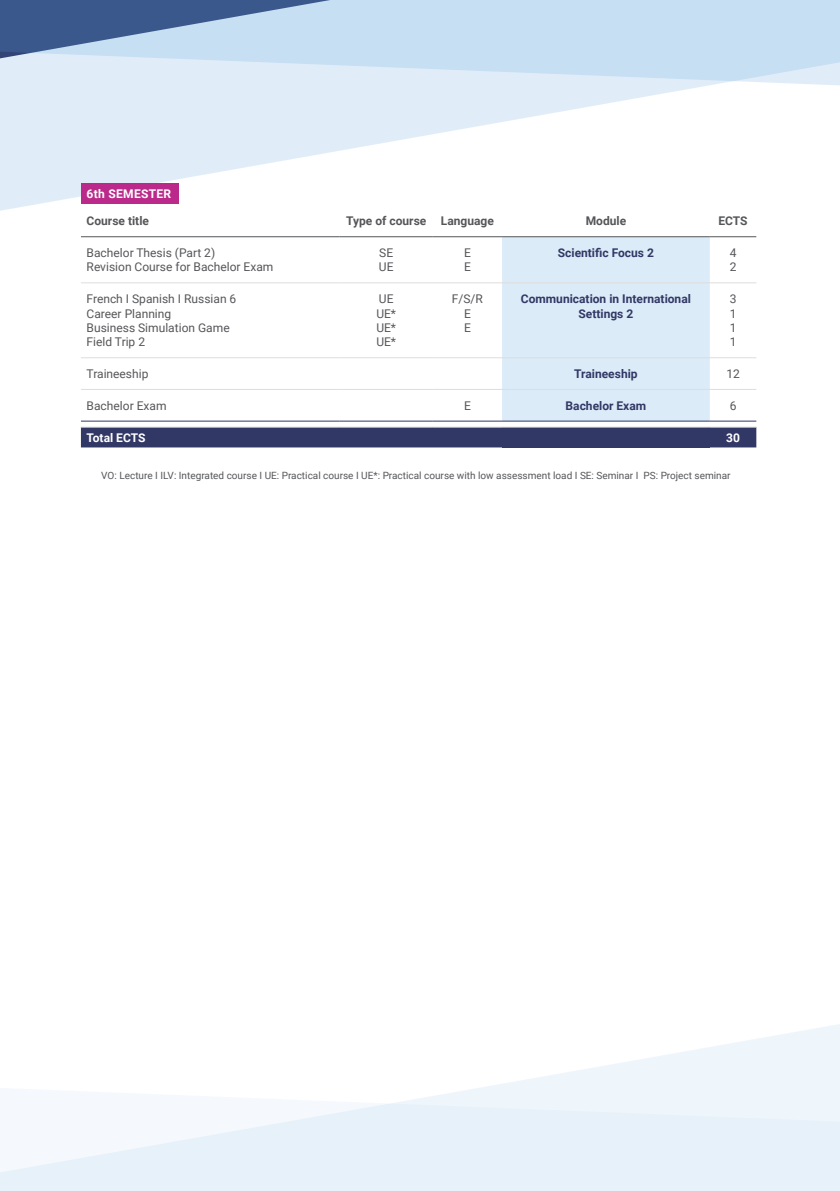
<style>
.page{position:relative;width:840px;height:1191px;background:#fff}
.page>*{position:absolute;margin:0;border:0;box-sizing:border-box;transform-origin:0 0}
.t1{font:12px/14.4px "Roboto";color:#555659}
.t2{font:700 12px/14.4px "Roboto";color:#323866;text-align:center}
.t3{font:700 12px "Roboto";color:#555659}
.t4{font:700 12px "Roboto";letter-spacing:.025em;color:#fff}
.t5{font:700 12px "Roboto";color:#fff}
.t6{font:10px "Roboto";color:#555659}
</style>
<div class="page">
<svg style="left:527px;top:1024px;width:312px;height:56px;fill:#f6fafd"></svg>
<svg style="left:0;top:1080px;width:839px;height:111px;fill:#e6f1f9"></svg>
<svg style="left:0;top:85px;width:839px;height:126px"></svg>
<svg style="left:0;top:0;width:839px;height:85px;background:#b9cfe5"></svg>
<div style="left:81px;top:184px;width:97px;height:20px;background:#bb2a8a"></div>
<div style="left:502px;top:237px;width:207px;height:183px;background:#dbebf7"></div>
<div style="left:81px;top:427px;width:674px;height:20px;background:#323866"></div>
<div style="left:502px;top:427px;width:207px;height:20px;background:#323866"></div>
<hr style="left:81px;top:236px;width:258px;height:1px;background:#555659">
<hr style="left:339px;top:236px;width:93px;height:1px;background:#555659">
<hr style="left:432px;top:236px;width:70px;height:1px;background:#555659">
<hr style="left:502px;top:236px;width:207px;height:1px;background:#555659">
<hr style="left:709px;top:236px;width:46px;height:1px;background:#555659">
<hr style="left:81px;top:426px;width:258px;height:1px;background:#ddddde">
<hr style="left:339px;top:426px;width:93px;height:1px;background:#ddddde">
<hr style="left:432px;top:426px;width:70px;height:1px;background:#ddddde">
<hr style="left:709px;top:426px;width:46px;height:1px;background:#ddddde">
<hr style="left:502px;top:426px;width:207px;height:1px;background:#ddddde">
<hr style="left:81px;top:420px;width:258px;height:1px;background:#323866">
<hr style="left:339px;top:420px;width:93px;height:1px;background:#323866">
<hr style="left:432px;top:420px;width:70px;height:1px;background:#323866">
<hr style="left:502px;top:420px;width:207px;height:1px;background:#323866">
<hr style="left:709px;top:420px;width:46px;height:1px;background:#323866">
<hr style="left:81px;top:282px;width:258px;height:1px;background:#ddddde">
<hr style="left:339px;top:282px;width:93px;height:1px;background:#ddddde">
<hr style="left:432px;top:282px;width:70px;height:1px;background:#ddddde">
<hr style="left:502px;top:282px;width:207px;height:1px;background:#ddddde">
<hr style="left:709px;top:282px;width:46px;height:1px;background:#ddddde">
<hr style="left:81px;top:357px;width:258px;height:1px;background:#ddddde">
<hr style="left:339px;top:357px;width:93px;height:1px;background:#ddddde">
<hr style="left:432px;top:357px;width:70px;height:1px;background:#ddddde">
<hr style="left:502px;top:357px;width:207px;height:1px;background:#ddddde">
<hr style="left:709px;top:357px;width:46px;height:1px;background:#ddddde">
<hr style="left:81px;top:389px;width:258px;height:1px;background:#ddddde">
<hr style="left:339px;top:389px;width:93px;height:1px;background:#ddddde">
<hr style="left:432px;top:389px;width:70px;height:1px;background:#ddddde">
<hr style="left:502px;top:389px;width:207px;height:1px;background:#ddddde">
<hr style="left:709px;top:389px;width:46px;height:1px;background:#ddddde">
<p class="t4" style="left:87px;top:186px;width:86px">6th SEMESTER</p>
<p class="t3" style="left:87px;top:213px;width:64px">Course title</p>
<p class="t3" style="left:346px;top:213px;width:149px">Type of course Language</p>
<p class="t3" style="left:585px;top:213px;width:42px">Module</p>
<p class="t3" style="left:718px;top:213px;width:31px">ECTS</p>
<p class="t1" style="left:87px;top:245px;width:188px">Bachelor Thesis (Part 2)<br>Revision Course for Bachelor Exam</p>
<p class="t1" style="left:379px;top:245px;width:16px">SE<br>UE</p>
<p class="t1" style="left:464px;top:245px;width:8px">E<br>E</p>
<p class="t2" style="left:557px;top:245px;width:98px">Scientific Focus 2</p>
<p class="t1" style="left:729px;top:245px;width:8px">4<br>2</p>
<p class="t1" style="left:87px;top:291px;width:151px">French I Spanish I Russian 6<br>Career Planning<br>Business Simulation Game<br>Field Trip 2</p>
<p class="t1" style="left:376px;top:291px;width:21px">UE<br>UE*<br>UE*<br>UE*</p>
<p class="t1" style="left:451px;top:291px;width:33px;text-align:center">F/S/R<br>E<br>E</p>
<p class="t2" style="left:520px;top:291px;width:171px">Communication in International<br>Settings 2</p>
<p class="t1" style="left:729px;top:291px;width:8px;text-align:justify">3<br>1<br>1<br>1</p>
<p class="t1" style="left:87px;top:366px;width:63px">Traineeship</p>
<p class="t2" style="left:574px;top:366px;width:65px">Traineeship</p>
<p class="t1" style="left:726px;top:366px;width:15px">12</p>
<p class="t1" style="left:87px;top:398px;width:81px">Bachelor Exam</p>
<p class="t1" style="left:464px;top:398px;width:8px">E</p>
<p class="t2" style="left:565px;top:398px;width:82px">Bachelor Exam</p>
<p class="t1" style="left:729px;top:398px;width:8px">6</p>
<p class="t5" style="left:87px;top:429px;width:60px">Total ECTS</p>
<p class="t4" style="left:725px;top:429px;width:15px">30</p>
<p class="t6" style="left:101px;top:468px;width:630px">VO: Lecture I ILV: Integrated course I UE: Practical course I UE*: Practical course with low assessment load I SE: Seminar I PS: Project seminar</p>
</div>
